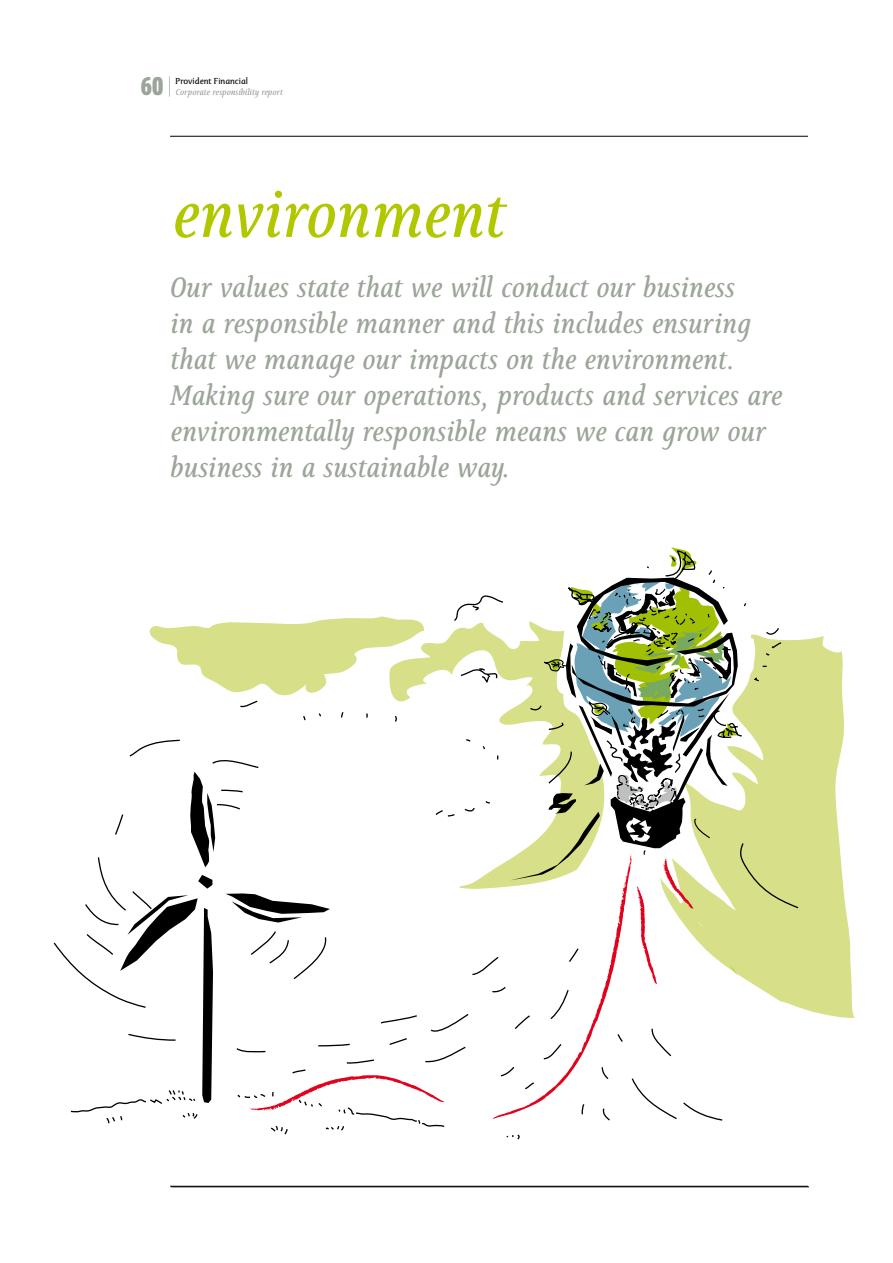
<style>
.page{position:relative;width:893px;height:1263px;background:#fff}
.page>*{position:absolute;margin:0;border:0;box-sizing:border-box;transform-origin:0 0}
.t1{font:italic 73.65px "Sassoon";color:#b1c800}
.t2{font:italic 31.5px/36px "Sassoon";color:#9ca599}
.t3{font:25.5px "Leitura Headline Sans";color:#9ca599}
.t4{font:italic 9.75px "Sassoon";color:#9c9d9f}
.t5{font:9.75px "Sassoon";color:#000}
</style>
<div class="page">
<hr style="left:170px;top:136px;width:638px;height:1px;background:#000">
<hr style="left:170px;top:1186px;width:638px;height:1px;background:#000">
<svg style="left:169px;top:76px;width:1px;height:21px"></svg>
<hr style="left:171px;top:1186px;width:638px;height:1px;background:#000">
<svg style="left:839px;top:651px;width:15px;height:367px"></svg>
<svg style="left:149px;top:616px;width:276px;height:82px"></svg>
<svg style="left:434px;top:595px;width:58px;height:88px"></svg>
<svg style="left:105px;top:699px;width:415px;height:441px"></svg>
<svg style="left:492px;top:547px;width:347px;height:572px"></svg>
<p class="t3" style="left:141px;top:77px;width:24px">60</p>
<p class="t5" style="left:176px;top:75px;width:74px">Provident Financial</p>
<p class="t4" style="left:176px;top:87px;width:108px">Corporate responsibility report</p>
<h1 class="t1" style="left:169px;top:170px;width:334px">environment</h1>
<h1 class="t2" style="left:169px;top:269px;width:613px">Our values state that we will conduct our business<br>in a responsible manner and this includes ensuring that we manage our impacts on the environment.<br>Making sure our operations, products and services are environmentally responsible means we can grow our business in a sustainable way.</h1>
</div>
